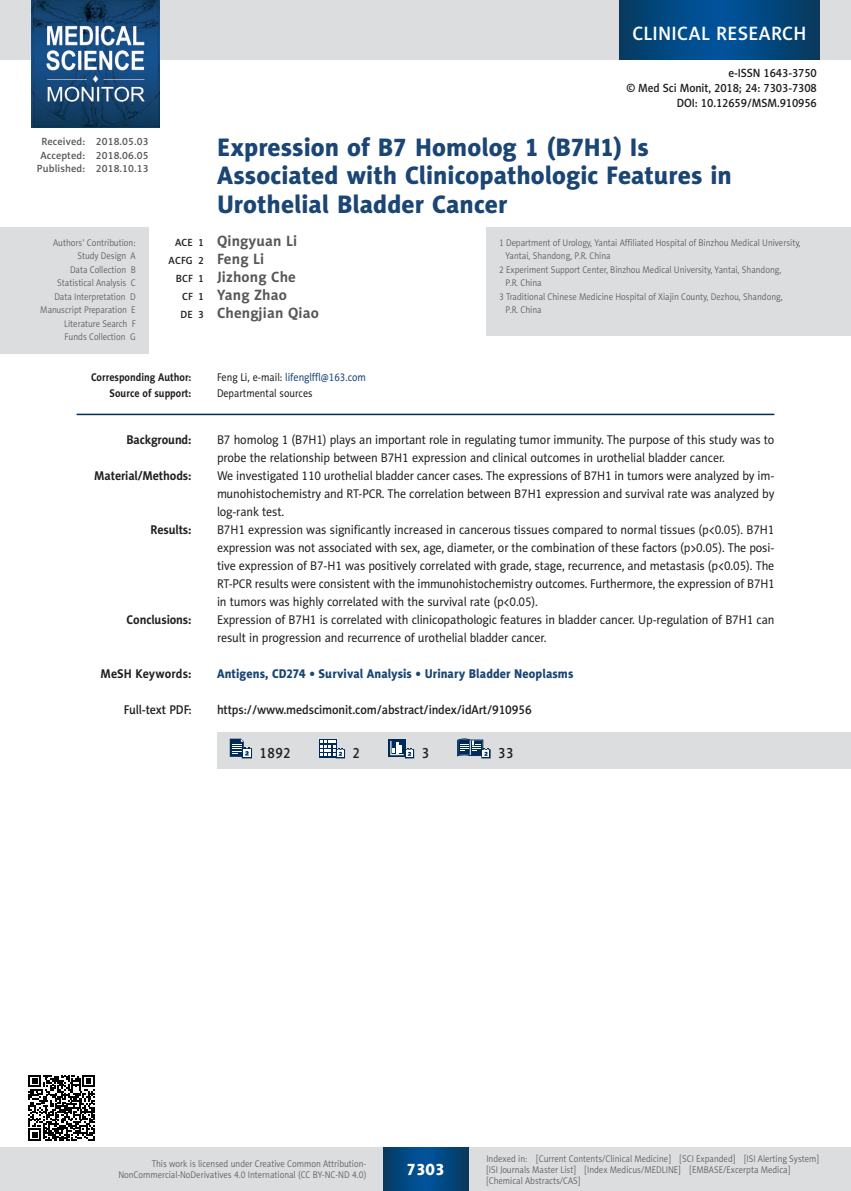
<style>
.page{position:relative;width:851px;height:1191px;background:#fff}
.page>*{position:absolute;margin:0;border:0;box-sizing:border-box;transform-origin:0 0}
.MSM_Tytul{font:25.5px/28.5px "Naomi Sans EFN Heavy";color:#1a4574}
.t1{font:19.5px "Naomi Sans EFN Medium";letter-spacing:.015em;color:#fff}
.t2{font:16.5px "Naomi Sans EFN Heavy";color:#fff}
.MSM_Autorzy{font:700 15px "Naomi Sans EFN";letter-spacing:.01em;color:#57585a}
.MSM_dane{font:15px "Naomi Sans EFN Medium";letter-spacing:.03em;color:#231f20;scale:.9 1}
.MSM_Summary_body{font:12.75px/18px "Naomi Sans EFN";letter-spacing:-.01em;color:#231f20;scale:.95 1}
.MSM_full_text_pdf{font:12.75px "Naomi Sans EFN Medium";letter-spacing:-.01em;color:#231f20;scale:.95 1}
.MSM_keywords{font:12.75px "Naomi Sans EFN Heavy";letter-spacing:.005em;color:#1a4574;scale:.95 1}
.MSM_Summary_body-2{font:700 12.75px "Naomi Sans EFN";letter-spacing:-.01em;color:#231f20;scale:.95 1}
.MSM_keywords-2{font:700 12.75px "Naomi Sans EFN";letter-spacing:.005em;color:#231f20;scale:.95 1}
.MSM_full_text_pdf-2{font:12px "Naomi Sans EFN Medium";letter-spacing:-.01em;color:#231f20;scale:.95 1}
.MSM_Adres{font:11.25px "Naomi Sans EFN";color:#1a4574;scale:.9 1}
.MSM_Adres-2{font:700 11.25px "Naomi Sans EFN";color:#231f20;scale:.9 1}
.MSM_Support{font:11.25px "Naomi Sans EFN";color:#231f20;scale:.9 1}
.MSM_Support-2{font:700 11.25px "Naomi Sans EFN";color:#231f20;scale:.9 1}
.t3{font:10.5px "Naomi Sans EFN Medium";letter-spacing:.01em;color:#57585a}
.MSM_Afiliacja{font:9.75px/13.5px "Naomi Sans EFN Light";color:#57585a;scale:.9 1}
.s1{font-family:"Naomi Sans EFN Medium";font-weight:400;font-size:10.5px;color:#231f20}
.s2{color:#231f20}
</style>
<div class="page">
<div style="left:217px;top:732px;width:633px;height:36px;background:#dcdddf"></div>
<svg style="left:230px;top:738px;width:22px;height:20px"></svg>
<div style="left:319px;top:739px;width:17px;height:18px;background:#00295c"></div>
<svg style="left:320px;top:740px;width:25px;height:18px"></svg>
<div style="left:388px;top:739px;width:18px;height:18px;background:#00295c"></div>
<svg style="left:390px;top:741px;width:24px;height:17px"></svg>
<svg style="left:457px;top:738px;width:33px;height:20px"></svg>
<hr style="left:77px;top:414px;width:697px;height:1px;background:#00295c">
<div style="left:0;top:228px;width:148px;height:126px;background:#dcdddf"></div>
<div style="left:486px;top:228px;width:364px;height:108px;background:#dcdddf"></div>
<svg style="left:28px;top:1075px;width:67px;height:66px"></svg>
<div style="left:0;top:1148px;width:850px;height:43px;background:#dcdddf"></div>
<svg style="left:383px;top:1147px;width:85px;height:43px;background:#02477e"></svg>
<div style="left:0;top:0;width:850px;height:60px;background:#dcdddf"></div>
<svg style="left:619px;top:0;width:200px;height:60px;background:#02477e"></svg>
<img style="left:32px;top:0;width:127px;height:128px">
<h2 class="t1" style="left:632px;top:22px;width:175px">CLINICAL RESEARCH</h2>
<p class="t3" style="left:41px;top:136px;width:109px">Received: 2018.05.03</p>
<p class="t3" style="left:40px;top:149px;width:110px">Accepted: 2018.06.05</p>
<p class="t3" style="left:37px;top:163px;width:113px">Published: 2018.10.13</p>
<p class="MSM_Afiliacja" style="left:53px;top:236px;width:93px">Authors’ Contribution:</p>
<p class="MSM_Afiliacja" style="left:77px;top:249px;width:66px">Study Design A</p>
<p class="MSM_Afiliacja" style="left:70px;top:263px;width:74px">Data Collection B</p>
<p class="MSM_Afiliacja" style="left:57px;top:276px;width:89px">Statistical Analysis C</p>
<p class="MSM_Afiliacja" style="left:54px;top:290px;width:92px">Data Interpretation D</p>
<p class="MSM_Afiliacja" style="left:40px;top:303px;width:107px">Manuscript Preparation E</p>
<p class="MSM_Afiliacja" style="left:64px;top:317px;width:81px">Literature Search F</p>
<p class="MSM_Afiliacja" style="left:65px;top:330px;width:80px">Funds Collection G</p>
<p class="MSM_full_text_pdf-2" style="left:728px;top:66px;width:95px">e-ISSN 1643-3750</p>
<p class="MSM_full_text_pdf-2" style="left:626px;top:81px;width:202px">© Med Sci Monit, 2018; 24: 7303-7308</p>
<p class="MSM_full_text_pdf-2" style="left:676px;top:96px;width:149px">DOI: 10.12659/MSM.910956</p>
<p class="MSM_Tytul" style="left:217px;top:132px;width:516px">Expression of B7 Homolog 1 (B7H1) Is<br>Associated with Clinicopathologic Features in<br>Urothelial Bladder Cancer</p>
<p class="MSM_Autorzy" style="left:175px;top:232px;width:123px"><span class="s1">ACE 1</span> Qingyuan Li</p>
<p class="MSM_Autorzy" style="left:168px;top:250px;width:97px"><span class="s1">ACFG 2</span> Feng Li</p>
<p class="MSM_Autorzy" style="left:176px;top:268px;width:122px"><span class="s1">BCF 1</span> Jizhong Che</p>
<p class="MSM_Autorzy" style="left:182px;top:286px;width:106px"><span class="s1">CF 1</span> Yang Zhao</p>
<p class="MSM_Autorzy" style="left:180px;top:304px;width:140px"><span class="s1">DE 3</span> Chengjian Qiao</p>
<p class="MSM_Afiliacja" style="left:505px;top:236px;width:329px;text-indent:-6px">1 Department of Urology, Yantai Affiliated Hospital of Binzhou Medical University,<br>Yantai, Shandong, P.R. China</p>
<p class="MSM_Afiliacja" style="left:505px;top:263px;width:308px;text-indent:-6px">2 Experiment Support Center, Binzhou Medical University, Yantai, Shandong,<br>P.R. China</p>
<p class="MSM_Afiliacja" style="left:505px;top:290px;width:309px;text-indent:-6px">3 Traditional Chinese Medicine Hospital of Xiajin County, Dezhou, Shandong,<br>P.R. China</p>
<p class="MSM_Adres-2" style="left:91px;top:370px;width:113px">Corresponding Author:</p>
<p class="MSM_Adres" style="left:217px;top:370px;width:167px"><span class="s2">Feng Li, e-mail:</span> lifenglffl@163.com</p>
<p class="MSM_Support-2" style="left:110px;top:386px;width:92px">Source of support:</p>
<p class="MSM_Support" style="left:217px;top:386px;width:108px">Departmental sources</p>
<p class="MSM_Summary_body-2" style="left:126px;top:432px;width:70px">Background:</p>
<p class="MSM_Summary_body" style="left:217px;top:431px;width:588px">B7 homolog 1 (B7H1) plays an important role in regulating tumor immunity. The purpose of this study was to probe the relationship between B7H1 expression and clinical outcomes in urothelial bladder cancer.</p>
<p class="MSM_Summary_body-2" style="left:94px;top:468px;width:104px">Material/Methods:</p>
<p class="MSM_Summary_body" style="left:217px;top:467px;width:588px;text-align:justify">We investigated 110 urothelial bladder cancer cases. The expressions of B7H1 in tumors were analyzed by im&shy;munohistochemistry and RT-PCR. The correlation between B7H1 expression and survival rate was analyzed by log-rank test.</p>
<p class="MSM_Summary_body-2" style="left:150px;top:522px;width:45px">Results:</p>
<p class="MSM_Summary_body" style="left:217px;top:521px;width:588px;text-align:justify">B7H1 expression was significantly increased in cancerous tissues compared to normal tissues (p&lt;0.05). B7H1 expression was not associated with sex, age, diameter, or the combination of these factors (p&gt;0.05). The posi&shy;tive expression of B7-H1 was positively correlated with grade, stage, recurrence, and metastasis (p&lt;0.05). The RT-PCR results were consistent with the immunohistochemistry outcomes. Furthermore, the expression of B7H1 in tumors was highly correlated with the survival rate (p&lt;0.05).</p>
<p class="MSM_Summary_body-2" style="left:127px;top:612px;width:70px">Conclusions:</p>
<p class="MSM_Summary_body" style="left:217px;top:611px;width:588px">Expression of B7H1 is correlated with clinicopathologic features in bladder cancer. Up-regulation of B7H1 can result in progression and recurrence of urothelial bladder cancer.</p>
<p class="MSM_keywords-2" style="left:100px;top:666px;width:97px">MeSH Keywords:</p>
<p class="MSM_keywords" style="left:217px;top:666px;width:377px">Antigens, CD274 • Survival Analysis • Urinary Bladder Neoplasms</p>
<p class="MSM_full_text_pdf" style="left:124px;top:702px;width:73px">Full-text PDF:</p>
<p class="MSM_full_text_pdf" style="left:217px;top:702px;width:333px">https://www.medscimonit.com/abstract/index/idArt/910956</p>
<p class="MSM_dane" style="left:259px;top:744px;width:36px">1892</p>
<p class="MSM_dane" style="left:352px;top:744px;width:10px">2</p>
<p class="MSM_dane" style="left:421px;top:744px;width:10px">3</p>
<p class="MSM_dane" style="left:498px;top:744px;width:19px">33</p>
<p class="MSM_Afiliacja" style="left:118px;top:1158px;width:277px;line-height:11.2px;text-align:right">This work is licensed under Creative Common Attribution-<br>NonCommercial-NoDerivatives 4.0 International (CC BY-NC-ND 4.0)</p>
<p class="t2" style="left:406px;top:1159px;width:40px">7303</p>
<p class="MSM_Afiliacja" style="left:486px;top:1152px;width:371px;line-height:11.2px">Indexed in: [Current Contents/Clinical Medicine] [SCI Expanded] [ISI Alerting System] [ISI Journals Master List] [Index Medicus/MEDLINE] [EMBASE/Excerpta Medica] [Chemical Abstracts/CAS]</p>
</div>
